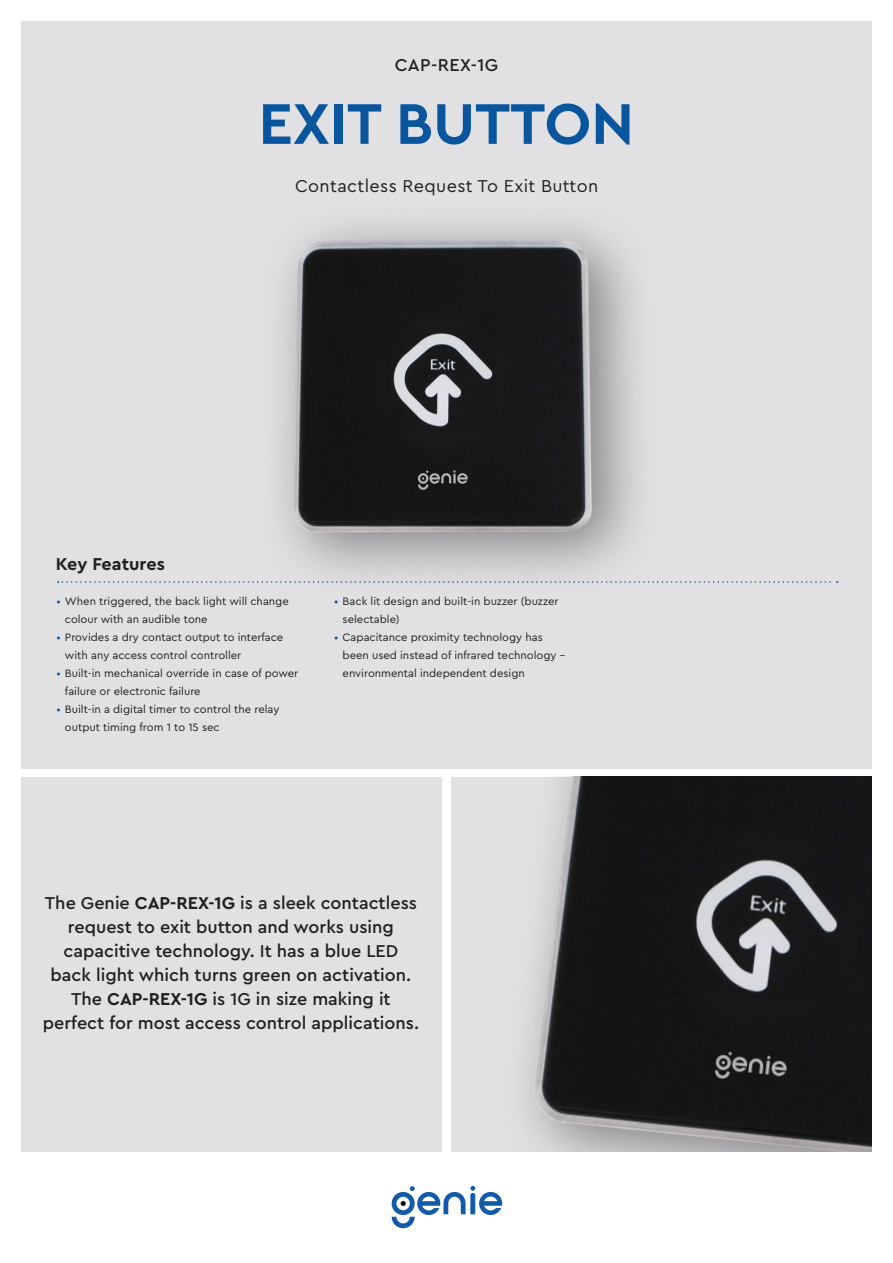
<style>
.page{position:relative;width:893px;height:1263px;background:#fff}
.page>*{position:absolute;margin:0;border:0;box-sizing:border-box;transform-origin:0 0}
.t1{font:700 60px "Cera Pro";color:#09559e}
.t2{font:500 18px/24px "Cera Pro";color:#231f20;text-align:center}
.t3{font:18px "Cera Pro";letter-spacing:.02em;color:#231f20}
.t4{font:700 18px "Cera Pro";color:#231f20}
.t5{font:11.25px/18px "Cera Pro";color:#231f20}
.s1{color:#09559e}
.s2{font-weight:700}
</style>
<div class="page">
<div style="left:21px;top:21px;width:851px;height:748px;background:#e1e1e4"></div>
<div style="left:21px;top:777px;width:421px;height:374px;background:#e1e1e4"></div>
<svg style="left:392px;top:1186px;width:110px;height:42px"></svg>
<img style="left:278px;top:220px;width:362px;height:358px">
<img style="left:451px;top:777px;width:421px;height:374px">
<svg style="left:58px;top:581px;width:780px;height:2px"></svg>
<p class="t2" style="left:395px;top:53px;width:105px">CAP-REX-1G</p>
<p class="t1" style="left:259px;top:84px;width:377px">EXIT BUTTON</p>
<p class="t3" style="left:295px;top:174px;width:304px">Contactless Request To Exit Button</p>
<p class="t4" style="left:56px;top:552px;width:111px">Key Features</p>
<p class="t5" style="left:65px;top:591px;width:225px;text-indent:-9px"><span class="s1">•</span> When triggered, the back light will change colour with an audible tone</p>
<p class="t5" style="left:65px;top:627px;width:220px;text-indent:-9px"><span class="s1">•</span> Provides a dry contact output to interface with any access control controller</p>
<p class="t5" style="left:65px;top:663px;width:235px;text-indent:-9px"><span class="s1">•</span> Built-in mechanical override in case of power failure or electronic failure</p>
<p class="t5" style="left:65px;top:699px;width:216px;text-indent:-9px"><span class="s1">•</span> Built-in a digital timer to control the relay output timing from 1 to 15 sec</p>
<p class="t5" style="left:343px;top:591px;width:218px;text-indent:-9px"><span class="s1">•</span> Back lit design and built-in buzzer (buzzer selectable)</p>
<p class="t5" style="left:343px;top:627px;width:224px;text-indent:-9px"><span class="s1">•</span> Capacitance proximity technology has been used instead of infrared technology – environmental independent design</p>
<p class="t2" style="left:45px;top:890px;width:374px">The Genie <span class="s2">CAP-REX-1G</span> is a sleek contactless request to exit button and works using capacitive technology. It has a blue LED</p>
<p class="t2" style="left:43px;top:962px;width:378px">back light which turns green on activation.<br>The <span class="s2">CAP-REX-1G</span> is 1G in size making it perfect for most access control applications.</p>
</div>
